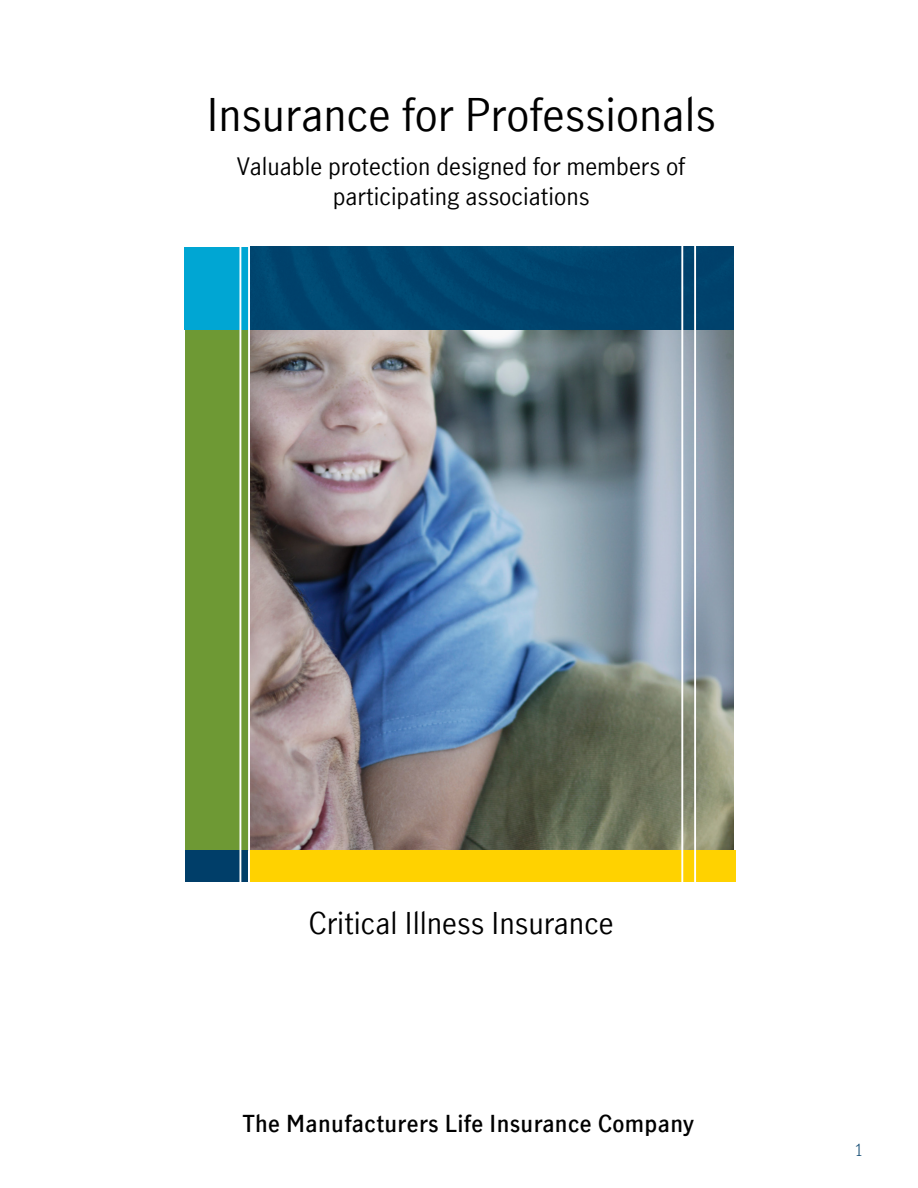
<style>
.page{position:relative;width:918px;height:1188px;background:#fff}
.page>*{position:absolute;margin:0;border:0;box-sizing:border-box;transform-origin:0 0}
.t1{font:45px "Manulife JH Sans Optimized";color:#000}
.t2{font:30px "Manulife JH Sans Optimized";color:#000}
.t3{font:24px/29.8px "Manulife JH Sans Optimized";color:#000;text-align:center}
.t4{font:600 22.95px "Manulife JH Sans Optimized";letter-spacing:.015em;color:#000}
.t5{font:300 16.5px "Manulife JH Sans Optimized";color:#003e69}
</style>
<div class="page">
<div style="left:185px;top:329px;width:531px;height:522px;background:#6e9934"></div>
<img style="left:250px;top:330px;width:483px;height:521px">
<div style="left:249px;top:851px;width:486px;height:31px;background:#ffd200"></div>
<div style="left:185px;top:851px;width:63px;height:31px;background:#003e69"></div>
<img style="left:250px;top:247px;width:483px;height:83px">
<div style="left:185px;top:247px;width:64px;height:83px;background:#00a6d3"></div>
<hr style="left:239px;top:245px;width:2px;height:648px;background:#fff">
<hr style="left:248px;top:245px;width:2px;height:646px;background:#fff">
<hr style="left:681px;top:245px;width:2px;height:637px;background:#fff">
<hr style="left:694px;top:245px;width:2px;height:637px;background:#fff">
<h1 class="t1" style="left:207px;top:84px;width:511px">Insurance for Professionals</h1>
<p class="t3" style="left:237px;top:150px;width:450px">Valuable protection designed for members of participating associations</p>
<h2 class="t2" style="left:309px;top:903px;width:307px">Critical Illness Insurance</h2>
<p class="t4" style="left:243px;top:1108px;width:453px">The Manufacturers Life Insurance Company</p>
<p class="t5" style="left:854px;top:1138px;width:11px">1</p>
</div>
